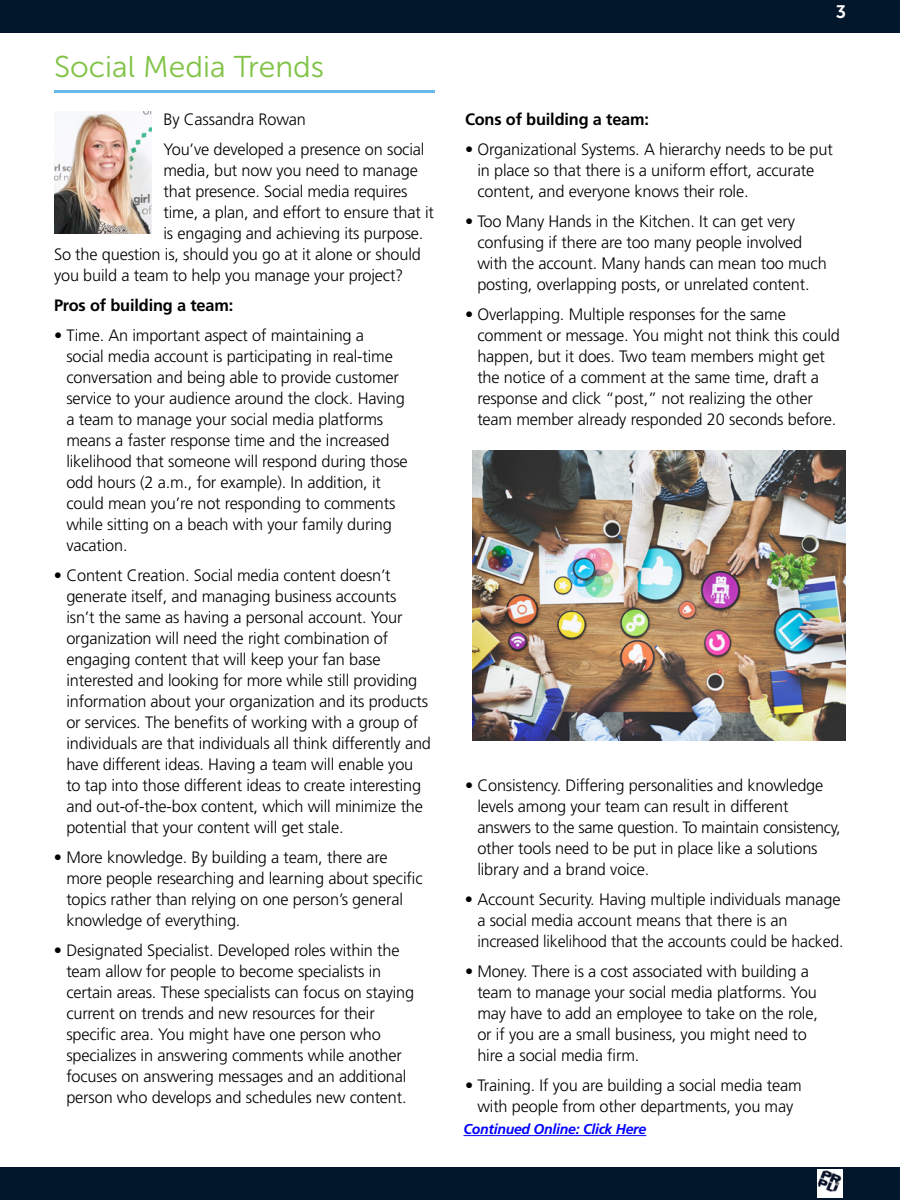
<style>
.page{position:relative;width:900px;height:1200px;background:#fff}
.page>*{position:absolute;margin:0;border:0;box-sizing:border-box;transform-origin:0 0}
.t1{font:30px "Museo Sans 300";color:#80c344}
.t2{font:18px "Museo Sans 700";color:#fff}
.t3{font:300 16.5px/21px "Frutiger LT Std";letter-spacing:-.01em;color:#000}
.t4{font:700 16.5px "Frutiger LT Std";letter-spacing:-.01em;color:#000}
.t5{font:italic 700 14.25px "Frutiger LT Std";letter-spacing:-.02em;color:#00f}
</style>
<div class="page">
<div style="left:0;top:0;width:900px;height:33px;background:#03172c"></div>
<div style="left:0;top:1167px;width:900px;height:33px;background:#03172c"></div>
<img style="left:817px;top:1170px;width:25px;height:28px">
<img style="left:54px;top:111px;width:98px;height:123px">
<hr style="left:54px;top:90px;width:381px;height:3px;background:#65bae9">
<hr style="left:464px;top:1135px;width:182px;height:1px;background:#00f">
<img style="left:472px;top:450px;width:374px;height:290px">
<h1 class="t1" style="left:54px;top:50px;width:272px">Social Media Trends</h1>
<p class="t3" style="left:164px;top:104px;width:263px;line-height:30px">By Cassandra Rowan<br>You’ve developed a presence on social</p>
<p class="t3" style="left:164px;top:160px;width:256px">media, but now you need to manage</p>
<p class="t3" style="left:164px;top:181px;width:245px">that presence. Social media requires</p>
<p class="t3" style="left:164px;top:202px;width:272px">time, a plan, and effort to ensure that it</p>
<p class="t3" style="left:164px;top:223px;width:261px">is engaging and achieving its purpose.</p>
<p class="t3" style="left:54px;top:244px;width:369px">So the question is, should you go at it alone or should</p>
<p class="t3" style="left:54px;top:265px;width:351px">you build a team to help you manage your project?</p>
<p class="t4" style="left:54px;top:295px;width:181px">Pros of building a team:</p>
<p class="t3" style="left:66px;top:325px;width:343px;text-indent:-12px">• Time. An important aspect of maintaining a<br>social media account is participating in real-time conversation and being able to provide customer service to your audience around the clock. Having a team to manage your social media platforms means a faster response time and the increased likelihood that someone will respond during those odd hours (2 a.m., for example). In addition, it could mean you’re not responding to comments while sitting on a beach with your family during vacation.</p>
<p class="t3" style="left:66px;top:565px;width:366px;text-indent:-12px">• Content Creation. Social media content doesn’t generate itself, and managing business accounts<br>isn’t the same as having a personal account. Your organization will need the right combination of engaging content that will keep your fan base interested and looking for more while still providing information about your organization and its products or services. The benefits of working with a group of individuals are that individuals all think differently and have different ideas. Having a team will enable you to tap into those different ideas to create interesting and out-of-the-box content, which will minimize the potential that your content will get stale.</p>
<p class="t3" style="left:66px;top:847px;width:358px;text-indent:-12px">• More knowledge. By building a team, there are more people researching and learning about specific topics rather than relying on one person’s general knowledge of everything.</p>
<p class="t3" style="left:66px;top:940px;width:349px;text-indent:-12px">• Designated Specialist. Developed roles within the team allow for people to become specialists in certain areas. These specialists can focus on staying current on trends and new resources for their specific area. You might have one person who specializes in answering comments while another focuses on answering messages and an additional person who develops and schedules new content.</p>
<p class="t2" style="left:836px;top:2px;width:12px">3</p>
<p class="t4" style="left:465px;top:109px;width:186px">Cons of building a team:</p>
<p class="t3" style="left:477px;top:139px;width:357px;text-indent:-12px">• Organizational Systems. A hierarchy needs to be put in place so that there is a uniform effort, accurate content, and everyone knows their role.</p>
<p class="t3" style="left:477px;top:211px;width:351px;text-indent:-12px">• Too Many Hands in the Kitchen. It can get very confusing if there are too many people involved with the account. Many hands can mean too much posting, overlapping posts, or unrelated content.</p>
<p class="t3" style="left:477px;top:304px;width:364px;text-indent:-12px">• Overlapping. Multiple responses for the same comment or message. You might not think this could happen, but it does. Two team members might get the notice of a comment at the same time, draft a response and click “post,” not realizing the other team member already responded 20 seconds before.</p>
<p class="t3" style="left:477px;top:775px;width:365px;text-indent:-12px">• Consistency. Differing personalities and knowledge levels among your team can result in different answers to the same question. To maintain consistency, other tools need to be put in place like a solutions library and a brand voice.</p>
<p class="t3" style="left:477px;top:889px;width:368px;text-indent:-12px">• Account Security. Having multiple individuals manage a social media account means that there is an increased likelihood that the accounts could be hacked.</p>
<p class="t3" style="left:477px;top:961px;width:342px;text-indent:-12px">• Money. There is a cost associated with building a team to manage your social media platforms. You may have to add an employee to take on the role, or if you are a small business, you might need to hire a social media firm.</p>
<p class="t3" style="left:465px;top:1075px;width:338px;text-align:center">• Training. If you are building a social media team with people from other departments, you may</p>
<p class="t5" style="left:464px;top:1121px;width:184px">Continued Online: Click Here</p>
</div>
